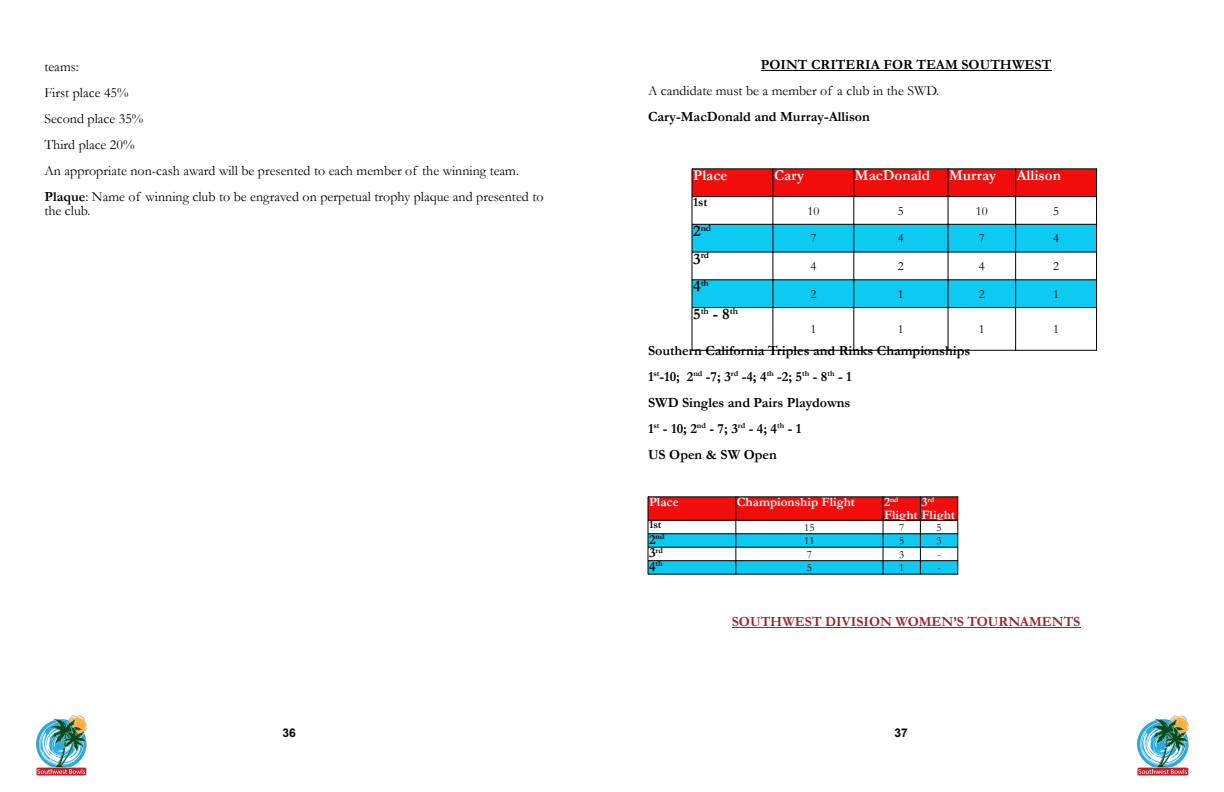
<style>
.page{position:relative;width:1224px;height:792px;background:#fff}
.page>*{position:absolute;margin:0;border:0;box-sizing:border-box;transform-origin:0 0}
.t1{font:700 15px "Garamond";color:#fff}
.t2{font:14px/26px "Garamond";color:#000}
.t3{font:700 14px/26px "Garamond";color:#000}
.t4{font:700 14px "Garamond";color:#a61d21}
.t5{font:700 13px "Garamond";color:#fff}
.t6{font:12.7px "Garamond";color:#000}
.t7{font:700 12.7px "Garamond";color:#000}
.t8{font:700 12px "Arial";color:#000}
.t9{font:11px "Garamond";color:#000}
.t10{font:700 11px "Garamond";color:#000}
.t11{font:700 9.4px "Garamond";color:#000}
.t12{font:700 8.2px "Garamond";color:#000}
.t13{font:700 7.6px "Garamond";color:#fff}
.s1{font-weight:700}
.s2{font-size:16.1px}
.s3{font-size:13px}
.s4{font-size:14px}
</style>
<div class="page">
<img style="left:36px;top:716px;width:51px;height:60px">
<img style="left:1137px;top:716px;width:51px;height:60px">
<hr style="left:761px;top:70px;width:290px;height:1px;background:#000">
<hr style="left:732px;top:627px;width:348px;height:1px;background:#a61d21">
<div style="left:648px;top:497px;width:310px;height:23px;background:#f20d0d"></div>
<svg style="left:649px;top:534px;width:309px;height:40px"></svg>
<hr style="left:648px;top:497px;width:1px;height:77px;background:#000">
<hr style="left:958px;top:497px;width:1px;height:77px;background:#000">
<hr style="left:736px;top:497px;width:1px;height:77px;background:#000">
<hr style="left:883px;top:497px;width:1px;height:77px;background:#000">
<hr style="left:920px;top:497px;width:1px;height:77px;background:#000">
<hr style="left:648px;top:497px;width:310px;height:1px;background:#000">
<hr style="left:648px;top:520px;width:310px;height:1px;background:#000">
<hr style="left:648px;top:533px;width:310px;height:1px;background:#000">
<hr style="left:648px;top:547px;width:310px;height:1px;background:#000">
<hr style="left:648px;top:560px;width:310px;height:1px;background:#000">
<hr style="left:648px;top:574px;width:310px;height:1px;background:#000">
<div style="left:692px;top:169px;width:405px;height:28px;background:#f20d0d"></div>
<svg style="left:693px;top:225px;width:403px;height:82px"></svg>
<hr style="left:692px;top:169px;width:1px;height:182px;background:#000">
<hr style="left:1096px;top:169px;width:1px;height:182px;background:#000">
<hr style="left:773px;top:169px;width:1px;height:181px;background:#000">
<hr style="left:854px;top:169px;width:1px;height:181px;background:#000">
<hr style="left:948px;top:169px;width:1px;height:181px;background:#000">
<hr style="left:1015px;top:169px;width:1px;height:181px;background:#000">
<hr style="left:692px;top:169px;width:405px;height:1px;background:#000">
<hr style="left:692px;top:196px;width:405px;height:1px;background:#000">
<hr style="left:692px;top:224px;width:405px;height:1px;background:#000">
<hr style="left:692px;top:252px;width:405px;height:1px;background:#000">
<hr style="left:692px;top:280px;width:405px;height:1px;background:#000">
<hr style="left:692px;top:307px;width:405px;height:1px;background:#000">
<hr style="left:692px;top:350px;width:405px;height:1px;background:#000">
<p class="t2" style="left:44px;top:56px;width:501px">teams:<br>First place 45%<br>Second place 35%<br>Third place 20%<br>An appropriate non-cash award will be presented to each member of the winning team.<br><span class="s1">Plaque</span>: Name of winning club to be engraved on perpetual trophy plaque and presented to</p>
<p class="t2" style="left:44px;top:200px;width:48px">the club.</p>
<p class="t3" style="left:761px;top:53px;width:292px">POINT CRITERIA FOR TEAM SOUTHWEST</p>
<p class="t2" style="left:648px;top:79px;width:293px">A candidate must be a member of a club in the SWD.</p>
<p class="t3" style="left:648px;top:105px;width:223px">Cary-MacDonald and Murray-Allison</p>
<p class="t1" style="left:693px;top:170px;width:36px">Place</p>
<p class="t1" style="left:774px;top:170px;width:32px">Cary</p>
<p class="t1" style="left:855px;top:170px;width:77px">MacDonald</p>
<p class="t1" style="left:949px;top:170px;width:49px">Murray</p>
<p class="t1" style="left:1017px;top:170px;width:46px">Allison</p>
<p class="t7" style="left:693px;top:198px;width:16px">1st</p>
<p class="t6" style="left:807px;top:206px;width:13px">10</p>
<p class="t6" style="left:898px;top:206px;width:7px">5</p>
<p class="t6" style="left:976px;top:206px;width:13px">10</p>
<p class="t6" style="left:1053px;top:206px;width:7px">5</p>
<p class="t11" style="left:693px;top:224px;width:19px"><span class="s2">2</span>nd</p>
<p class="t6" style="left:810px;top:234px;width:7px">7</p>
<p class="t6" style="left:898px;top:234px;width:7px">4</p>
<p class="t6" style="left:979px;top:234px;width:7px">7</p>
<p class="t6" style="left:1053px;top:234px;width:7px">4</p>
<p class="t11" style="left:693px;top:252px;width:17px"><span class="s2">3</span>rd</p>
<p class="t6" style="left:810px;top:262px;width:7px">4</p>
<p class="t6" style="left:898px;top:262px;width:7px">2</p>
<p class="t6" style="left:979px;top:262px;width:7px">4</p>
<p class="t6" style="left:1053px;top:262px;width:7px">2</p>
<p class="t11" style="left:693px;top:280px;width:17px"><span class="s2">4</span>th</p>
<p class="t6" style="left:810px;top:289px;width:7px">2</p>
<p class="t6" style="left:898px;top:289px;width:7px">1</p>
<p class="t6" style="left:979px;top:289px;width:7px">2</p>
<p class="t6" style="left:1053px;top:289px;width:7px">1</p>
<p class="t11" style="left:693px;top:308px;width:46px"><span class="s2">5</span>th <span class="s2">- 8</span>th</p>
<p class="t6" style="left:810px;top:325px;width:7px">1</p>
<p class="t6" style="left:898px;top:325px;width:7px">1</p>
<p class="t6" style="left:979px;top:325px;width:7px">1</p>
<p class="t6" style="left:1053px;top:325px;width:7px">1</p>
<p class="t3" style="left:648px;top:339px;width:324px">Southern California Triples and Rinks Championships 1<sup>st</sup>-10; 2<sup>nd</sup> -7; 3<sup>rd</sup> -4; 4<sup>th</sup> -2; 5<sup>th</sup> - 8<sup>th</sup> - 1<br>SWD Singles and Pairs Playdowns<br>1<sup>st</sup> - 10; 2<sup>nd</sup> - 7; 3<sup>rd</sup> - 4; 4<sup>th</sup> - 1<br>US Open &amp; SW Open</p>
<p class="t5" style="left:649px;top:498px;width:31px">Place</p>
<p class="t5" style="left:737px;top:498px;width:120px">Championship Flight</p>
<p class="t13" style="left:884px;top:497px;width:16px"><span class="s3">2</span>nd</p>
<p class="t5" style="left:884px;top:511px;width:72px">Flight Flight</p>
<p class="t13" style="left:921px;top:497px;width:14px"><span class="s3">3</span>rd</p>
<p class="t10" style="left:649px;top:521px;width:14px">1st</p>
<p class="t9" style="left:804px;top:523px;width:12px">15</p>
<p class="t9" style="left:899px;top:523px;width:7px">7</p>
<p class="t9" style="left:937px;top:523px;width:7px">5</p>
<p class="t12" style="left:649px;top:534px;width:17px"><span class="s4">2</span>nd</p>
<p class="t9" style="left:804px;top:537px;width:12px">11</p>
<p class="t9" style="left:899px;top:537px;width:7px">5</p>
<p class="t9" style="left:937px;top:537px;width:7px">3</p>
<p class="t12" style="left:649px;top:547px;width:15px"><span class="s4">3</span>rd</p>
<p class="t9" style="left:807px;top:550px;width:7px">7</p>
<p class="t9" style="left:899px;top:550px;width:7px">3</p>
<p class="t9" style="left:937px;top:550px;width:5px">-</p>
<p class="t12" style="left:649px;top:561px;width:15px"><span class="s4">4</span>th</p>
<p class="t9" style="left:807px;top:564px;width:7px">5</p>
<p class="t9" style="left:899px;top:564px;width:7px">1</p>
<p class="t9" style="left:937px;top:564px;width:5px">-</p>
<p class="t4" style="left:732px;top:617px;width:350px">SOUTHWEST DIVISION WOMEN’S TOURNAMENTS</p>
<p class="t8" style="left:283px;top:728px;width:15px">36</p>
<p class="t8" style="left:895px;top:728px;width:15px">37</p>
</div>
